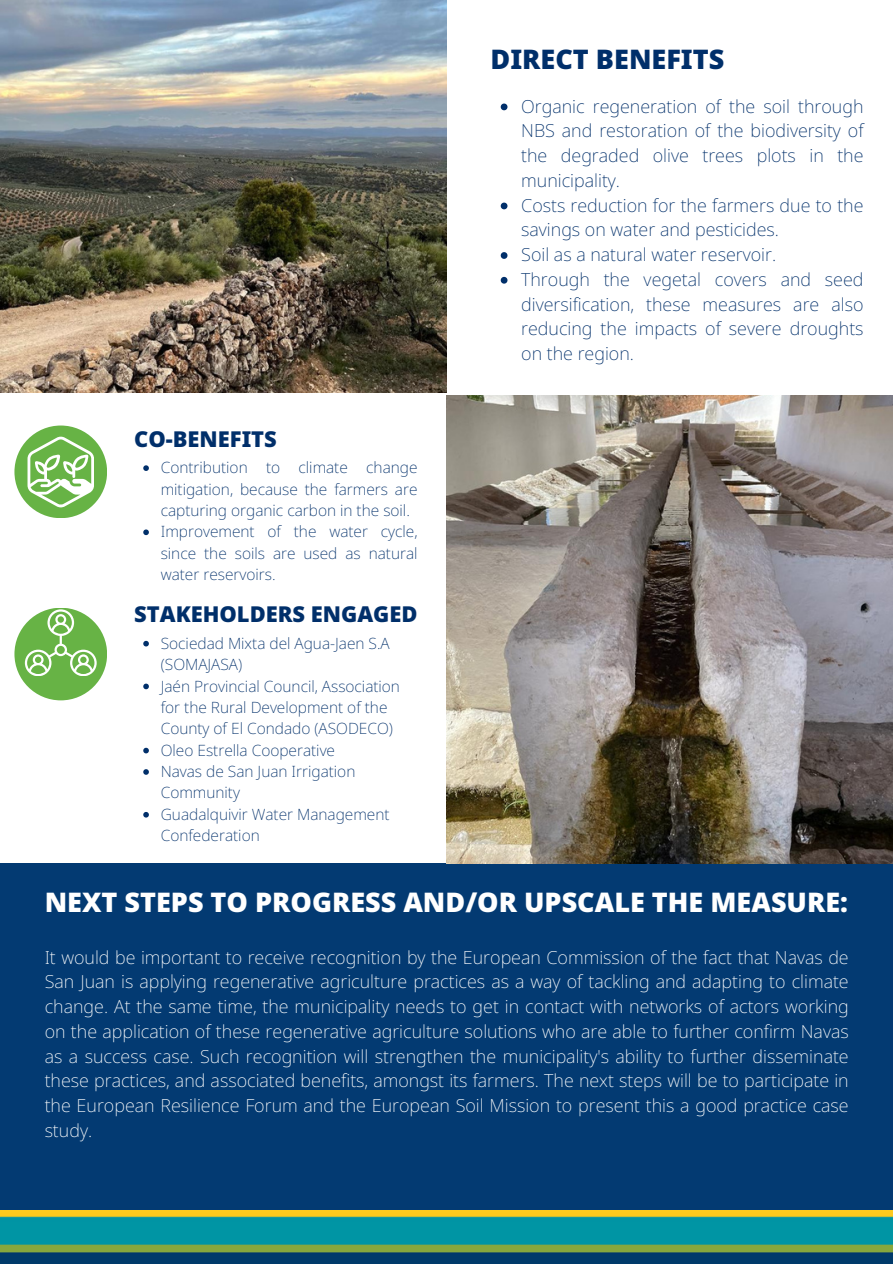
<style>
.page{position:relative;width:893px;height:1264px;background:#fff}
.page>*{position:absolute;margin:0;border:0;box-sizing:border-box;transform-origin:0 0}
.t1{font:900 27px "Noto Sans";color:#fff}
.t2{font:900 27px "Noto Sans";color:#002f6a}
.t3{font:900 21.9px "Noto Sans";color:#002f6a}
.t4{font:200 18px/24.8px "Noto Sans";color:#fff;text-align:justify}
.t5{font:200 18px/24.8px "Noto Sans";color:#002f6a;text-align:justify}
.t6{font:200 15.6px/21.3px "Noto Sans";color:#002f6a}
</style>
<div class="page">
<img style="left:0;top:0;width:447px;height:393px">
<div style="left:0;top:863px;width:892px;height:373px;background:#033a72"></div>
<img style="left:0;top:1210px;width:892px;height:53px">
<div style="left:14px;top:425px;width:93px;height:93px;background:#67b345;border-radius:50%"></div>
<svg style="left:28px;top:436px;width:66px;height:71px"></svg>
<svg style="left:143px;top:465px;width:6px;height:6px"></svg>
<svg style="left:143px;top:529px;width:6px;height:6px"></svg>
<div style="left:14px;top:607px;width:93px;height:93px;background:#67b345;border-radius:50%"></div>
<svg style="left:25px;top:609px;width:72px;height:66px"></svg>
<svg style="left:143px;top:641px;width:6px;height:5px"></svg>
<svg style="left:143px;top:683px;width:6px;height:6px"></svg>
<svg style="left:143px;top:747px;width:6px;height:6px"></svg>
<svg style="left:143px;top:769px;width:6px;height:5px"></svg>
<svg style="left:143px;top:812px;width:6px;height:5px"></svg>
<img style="left:446px;top:395px;width:446px;height:468px">
<svg style="left:500px;top:103px;width:7px;height:7px"></svg>
<svg style="left:500px;top:202px;width:7px;height:7px"></svg>
<svg style="left:500px;top:252px;width:7px;height:7px"></svg>
<svg style="left:500px;top:277px;width:7px;height:6px"></svg>
<h3 class="t3" style="left:134px;top:423px;width:144px">CO-BENEFITS</h3>
<h3 class="t6" style="left:161px;top:456px;width:258px;text-align:justify">Contribution to climate change mitigation, because the farmers are capturing organic carbon in the soil.</h3>
<h3 class="t6" style="left:161px;top:520px;width:258px;text-align:justify">Improvement of the water cycle, since the soils are used as natural water reservoirs.</h3>
<h3 class="t3" style="left:134px;top:599px;width:285px">STAKEHOLDERS ENGAGED</h3>
<p class="t6" style="left:161px;top:632px;width:230px">Sociedad Mixta del Agua-Jaen S.A (SOMAJASA)</p>
<h2 class="t6" style="left:161px;top:674px;width:241px">Jaén Provincial Council, Association for the Rural Development of the<br>County of El Condado (ASODECO)</h2>
<p class="t6" style="left:161px;top:739px;width:176px">Oleo Estrella Cooperative</p>
<p class="t6" style="left:161px;top:760px;width:196px">Navas de San Juan Irrigation<br>Community</p>
<p class="t6" style="left:161px;top:803px;width:230px">Guadalquivir Water Management<br>Confederation</p>
<h2 class="t2" style="left:490px;top:40px;width:235px">DIRECT BENEFITS</h2>
<p class="t5" style="left:521px;top:93px;width:344px">Organic regeneration of the soil through NBS and restoration of the biodiversity of the degraded olive trees plots in the municipality.</p>
<p class="t5" style="left:521px;top:192px;width:344px">Costs reduction for the farmers due to the savings on water and pesticides.</p>
<p class="t5" style="left:521px;top:242px;width:256px">Soil as a natural water reservoir.</p>
<p class="t5" style="left:521px;top:266px;width:344px">Through the vegetal covers and seed diversification, these measures are also reducing the impacts of severe droughts on the region.</p>
<p class="t1" style="left:45px;top:883px;width:804px">NEXT STEPS TO PROGRESS AND/OR UPSCALE THE MEASURE:</p>
<h1 class="t4" style="left:45px;top:944px;width:805px">It would be important to receive recognition by the European Commission of the fact that Navas de San Juan is applying regenerative agriculture practices as a way of tackling and adapting to climate change. At the same time, the municipality needs to get in contact with networks of actors working on the application of these regenerative agriculture solutions who are able to further confirm Navas as a success case. Such recognition will strengthen the municipality's ability to further disseminate these practices, and associated benefits, amongst its farmers. The next steps will be to participate in the European Resilience Forum and the European Soil Mission to present this a good practice case study.</h1>
</div>
